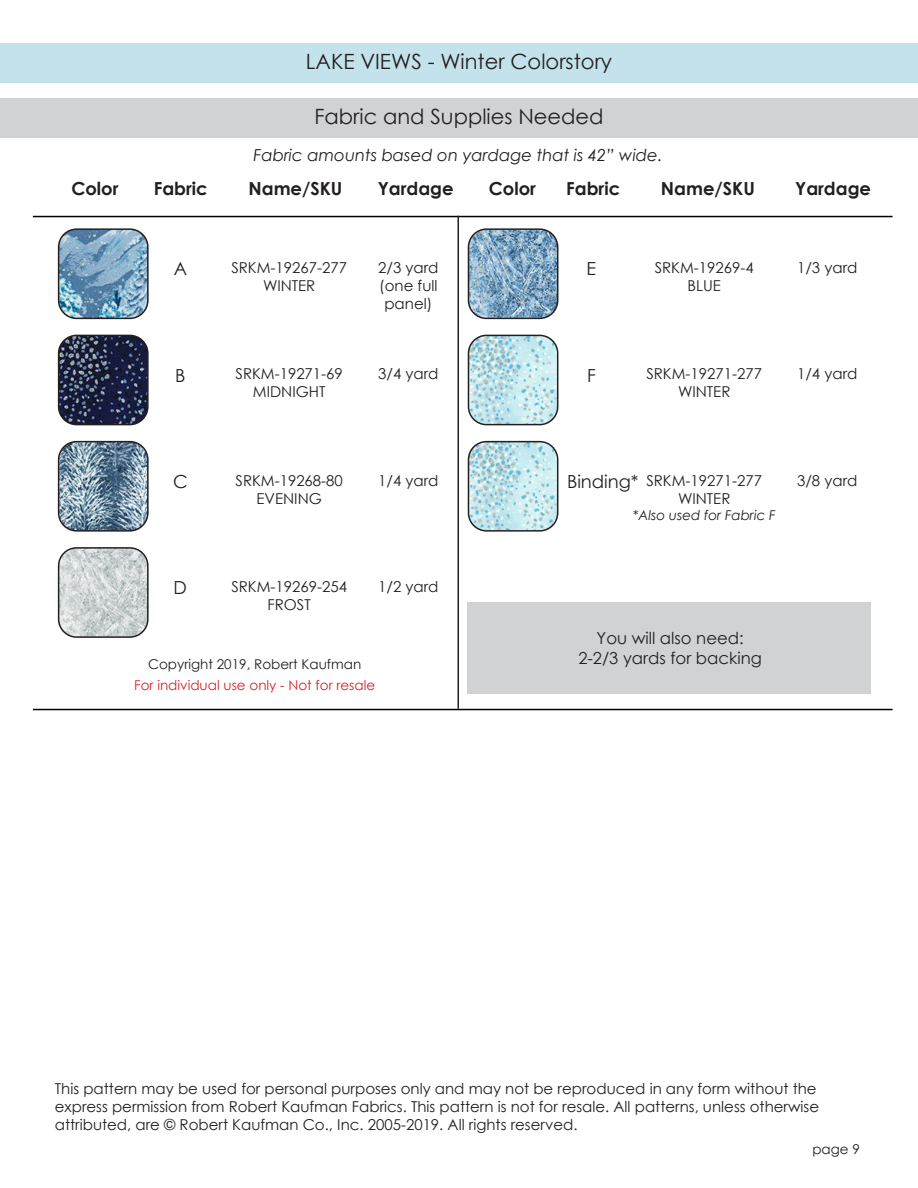
<style>
.page{position:relative;width:918px;height:1188px;background:#fff}
.page>*{position:absolute;margin:0;border:0;box-sizing:border-box;transform-origin:0 0}
.t1{font:21px "Century Gothic";color:#231f20}
.t2{font:700 18px "Century Gothic";color:#231f20}
.t3{font:18px "Century Gothic";color:#231f20}
.t4{font:italic 16.5px "Century Gothic";color:#231f20}
.t5{font:16.5px "Century Gothic";color:#231f20}
.t6{font:15px/18px "Century Gothic";color:#231f20;text-align:center}
.t7{font:13.5px "Century Gothic";color:#d1232a}
.t8{font:13.5px "Century Gothic";color:#231f20}
.t9{font:italic 13.5px "Century Gothic";color:#231f20}
</style>
<div class="page">
<div style="left:0;top:98px;width:918px;height:40px;background:#d1d2d4"></div>
<div style="left:0;top:43px;width:918px;height:40px;background:#c4e2eb"></div>
<img style="left:468px;top:231px;width:90px;height:87px">
<div style="left:468px;top:228px;width:90px;height:91px;border:2px solid #231f20;border-radius:18px"></div>
<img style="left:468px;top:335px;width:90px;height:89px">
<div style="left:468px;top:335px;width:90px;height:90px;border:2px solid #231f20;border-radius:18px"></div>
<img style="left:468px;top:442px;width:90px;height:87px">
<div style="left:468px;top:441px;width:90px;height:91px;border:2px solid #231f20;border-radius:18px"></div>
<hr style="left:33px;top:216px;width:860px;height:1px;background:#000">
<hr style="left:33px;top:709px;width:860px;height:1px;background:#000">
<hr style="left:458px;top:216px;width:1px;height:493px;background:#231f20">
<img style="left:59px;top:231px;width:87px;height:87px">
<div style="left:58px;top:228px;width:91px;height:91px;border:2px solid #231f20;border-radius:18px"></div>
<img style="left:59px;top:335px;width:87px;height:90px">
<div style="left:58px;top:335px;width:91px;height:90px;border:2px solid #231f20;border-radius:18px"></div>
<img style="left:59px;top:442px;width:87px;height:87px">
<div style="left:58px;top:441px;width:91px;height:91px;border:2px solid #231f20;border-radius:18px"></div>
<img style="left:59px;top:548px;width:87px;height:87px">
<div style="left:58px;top:547px;width:91px;height:91px;border:2px solid #231f20;border-radius:18px"></div>
<div style="left:467px;top:603px;width:404px;height:91px;background:#d1d2d4"></div>
<p class="t1" style="left:306px;top:46px;width:308px">LAKE VIEWS - Winter Colorstory</p>
<p class="t1" style="left:314px;top:101px;width:291px">Fabric and Supplies Needed</p>
<p class="t4" style="left:253px;top:144px;width:411px">Fabric amounts based on yardage that is 42” wide.</p>
<p class="t2" style="left:71px;top:175px;width:49px">Color</p>
<p class="t2" style="left:154px;top:175px;width:56px">Fabric</p>
<p class="t2" style="left:248px;top:175px;width:95px">Name/SKU</p>
<p class="t2" style="left:378px;top:175px;width:77px">Yardage</p>
<p class="t2" style="left:489px;top:175px;width:49px">Color</p>
<p class="t2" style="left:566px;top:175px;width:55px">Fabric</p>
<p class="t2" style="left:661px;top:175px;width:95px">Name/SKU</p>
<p class="t2" style="left:795px;top:175px;width:77px">Yardage</p>
<p class="t3" style="left:174px;top:256px;width:15px">A</p>
<p class="t6" style="left:231px;top:258px;width:117px">SRKM-19267-277<br>WINTER</p>
<p class="t6" style="left:378px;top:258px;width:62px">2/3 yard (one full panel)</p>
<p class="t3" style="left:587px;top:256px;width:11px">E</p>
<p class="t6" style="left:655px;top:258px;width:101px">SRKM-19269-4</p>
<p class="t6" style="left:688px;top:276px;width:35px">BLUE</p>
<p class="t6" style="left:797px;top:258px;width:62px">1/3 yard</p>
<p class="t3" style="left:175px;top:362px;width:12px">B</p>
<p class="t6" style="left:236px;top:365px;width:109px">SRKM-19271-69<br>MIDNIGHT</p>
<p class="t6" style="left:378px;top:365px;width:62px">3/4 yard</p>
<p class="t3" style="left:587px;top:362px;width:10px">F</p>
<p class="t6" style="left:646px;top:365px;width:117px">SRKM-19271-277<br>WINTER</p>
<p class="t6" style="left:797px;top:365px;width:62px">1/4 yard</p>
<p class="t3" style="left:173px;top:469px;width:16px">C</p>
<p class="t6" style="left:236px;top:471px;width:109px">SRKM-19268-80<br>EVENING</p>
<p class="t6" style="left:378px;top:471px;width:62px">1/4 yard</p>
<p class="t3" style="left:567px;top:469px;width:73px">Binding*</p>
<p class="t6" style="left:646px;top:471px;width:117px">SRKM-19271-277<br>WINTER</p>
<p class="t9" style="left:633px;top:505px;width:145px">*Also used for Fabric F</p>
<p class="t6" style="left:797px;top:471px;width:62px">3/8 yard</p>
<p class="t3" style="left:174px;top:575px;width:15px">D</p>
<p class="t6" style="left:231px;top:577px;width:117px">SRKM-19269-254<br>FROST</p>
<p class="t6" style="left:378px;top:577px;width:62px">1/2 yard</p>
<p class="t8" style="left:148px;top:655px;width:215px">Copyright 2019, Robert Kaufman</p>
<p class="t7" style="left:134px;top:676px;width:243px">For individual use only - Not for resale</p>
<p class="t5" style="left:597px;top:627px;width:149px">You will also need:</p>
<p class="t5" style="left:578px;top:647px;width:185px">2-2/3 yards for backing</p>
<p class="t6" style="left:55px;top:1079px;width:766px;text-align:left">This pattern may be used for personal purposes only and may not be reproduced in any form without the express permission from Robert Kaufman Fabrics. This pattern is not for resale. All patterns, unless otherwise attributed, are © Robert Kaufman Co., Inc. 2005-2019. All rights reserved.</p>
<p class="t8" style="left:812px;top:1140px;width:49px">page 9</p>
</div>
